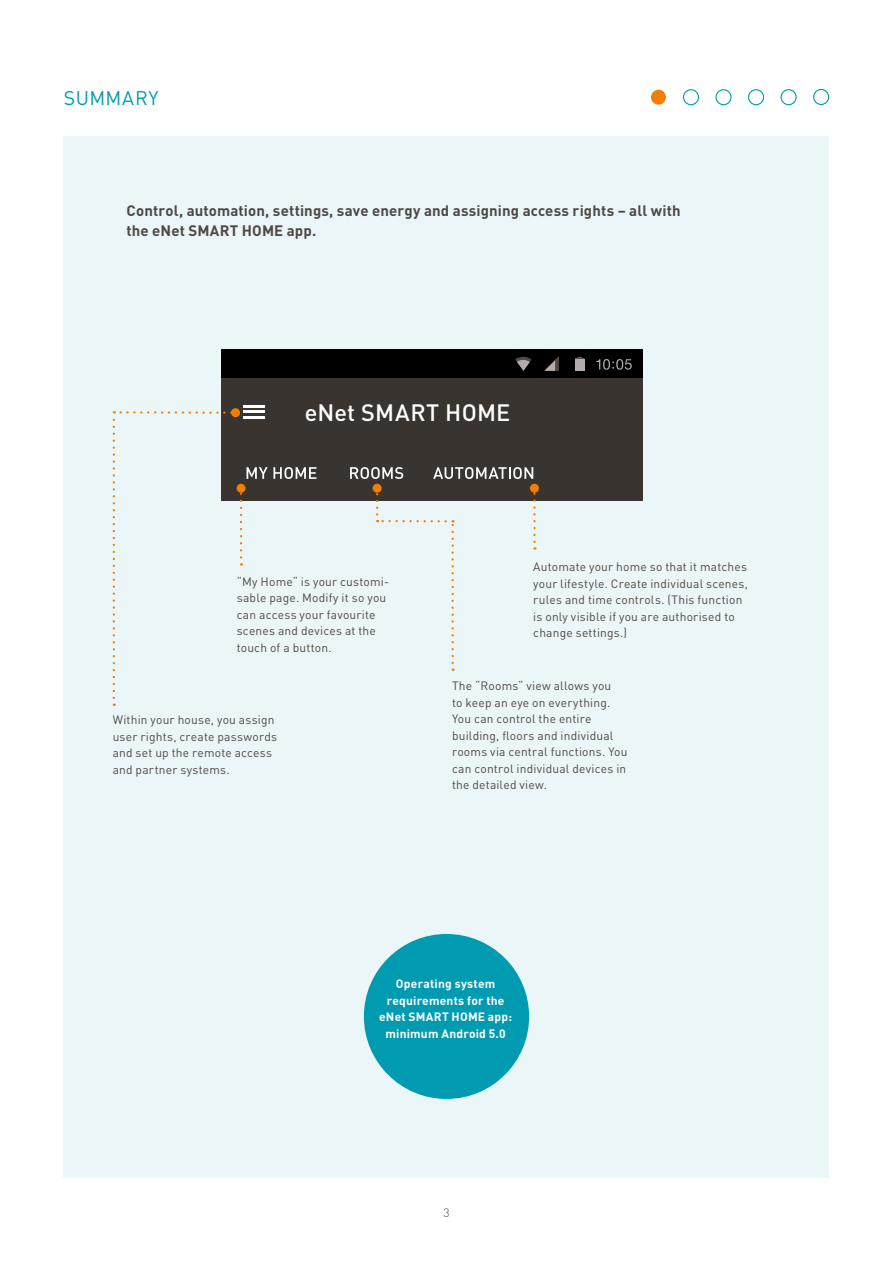
<style>
.page{position:relative;width:893px;height:1263px;background:#fff}
.page>*{position:absolute;margin:0;border:0;box-sizing:border-box;transform-origin:0 0}
.t1{font:500 23.4px "DIN";letter-spacing:.01em;color:#fff}
.t2{font:19.5px "DIN";letter-spacing:.03em;color:#009bb1}
.t3{font:700 15px/19.5px "DIN";letter-spacing:.01em;color:#4f4946}
.t4{font:12px/16.5px "DIN";letter-spacing:.015em;color:#4f4946}
.t5{font:700 12px/16.5px "DIN";letter-spacing:.015em;color:#fff;text-align:center}
.t6{font:300 12px "DIN";color:#4f4946}
</style>
<div class="page">
<div style="left:64px;top:136px;width:765px;height:1042px;background:#eaf6f8"></div>
<div style="left:221px;top:350px;width:422px;height:151px;background:#393430"></div>
<svg style="left:247px;top:467px;width:69px;height:12px"></svg>
<svg style="left:350px;top:467px;width:53px;height:12px"></svg>
<svg style="left:433px;top:467px;width:100px;height:12px"></svg>
<div style="left:221px;top:350px;width:422px;height:28px;background:#000"></div>
<svg style="left:596px;top:359px;width:36px;height:11px"></svg>
<svg style="left:575px;top:357px;width:9px;height:2px"></svg>
<div style="left:575px;top:359px;width:9px;height:12px;background:#b2adac"></div>
<svg style="left:545px;top:357px;width:14px;height:14px"></svg>
<svg style="left:515px;top:357px;width:17px;height:14px"></svg>
<hr style="left:243px;top:405px;width:21px;height:2px;background:#fff">
<hr style="left:243px;top:411px;width:21px;height:2px;background:#fff">
<hr style="left:243px;top:417px;width:21px;height:2px;background:#fff">
<div style="left:364px;top:934px;width:165px;height:165px;background:#009bb1;border-radius:50%"></div>
<div style="left:651px;top:90px;width:15px;height:15px;background:#f07e00;border-radius:50%"></div>
<div style="left:683px;top:89px;width:16px;height:16px;border:1px solid #009bb1;border-radius:50%"></div>
<div style="left:715px;top:89px;width:17px;height:16px;border:1px solid #009bb1;border-radius:50%"></div>
<div style="left:748px;top:89px;width:16px;height:16px;border:1px solid #009bb1;border-radius:50%"></div>
<div style="left:780px;top:89px;width:17px;height:16px;border:1px solid #009bb1;border-radius:50%"></div>
<div style="left:813px;top:89px;width:16px;height:16px;border:1px solid #009bb1;border-radius:50%"></div>
<svg style="left:533px;top:493px;width:3px;height:57px"></svg>
<div style="left:530px;top:484px;width:9px;height:9px;background:#f07e00;border-radius:50%"></div>
<svg style="left:240px;top:493px;width:2px;height:64px"></svg>
<div style="left:237px;top:484px;width:9px;height:9px;background:#f07e00;border-radius:50%"></div>
<svg style="left:377px;top:520px;width:77px;height:151px"></svg>
<svg style="left:376px;top:493px;width:2px;height:21px"></svg>
<div style="left:373px;top:484px;width:9px;height:9px;background:#f07e00;border-radius:50%"></div>
<svg style="left:113px;top:411px;width:2px;height:287px"></svg>
<svg style="left:121px;top:411px;width:110px;height:3px"></svg>
<div style="left:231px;top:408px;width:9px;height:9px;background:#f07e00;border-radius:50%"></div>
<h2 class="t2" style="left:64px;top:86px;width:96px">SUMMARY</h2>
<p class="t3" style="left:126px;top:201px;width:556px">Control, automation, settings, save energy and assigning access rights – all with the eNet SMART HOME app.</p>
<h1 class="t1" style="left:305px;top:398px;width:207px">eNet SMART HOME</h1>
<p class="t4" style="left:237px;top:573px;width:154px">“My Home“ is your customi&shy;sable page. Modify it so you can access your favourite scenes and devices at the touch of a button.</p>
<p class="t4" style="left:533px;top:558px;width:216px">Automate your home so that it matches your lifestyle. Create individual scenes, rules and time controls. (This function is only visible if you are authorised to change settings.)</p>
<p class="t4" style="left:113px;top:711px;width:166px">Within your house, you assign user rights, create passwords and set up the remote access and partner systems.</p>
<p class="t4" style="left:452px;top:677px;width:177px">The “Rooms“ view allows you<br>to keep an eye on everything.<br>You can control the entire building, floors and individual rooms via central functions. You can control individual devices in the detailed view.</p>
<p class="t5" style="left:379px;top:975px;width:134px">Operating system requirements for the eNet SMART HOME app: minimum Android 5.0</p>
<p class="t6" style="left:443px;top:1205px;width:8px">3</p>
</div>
